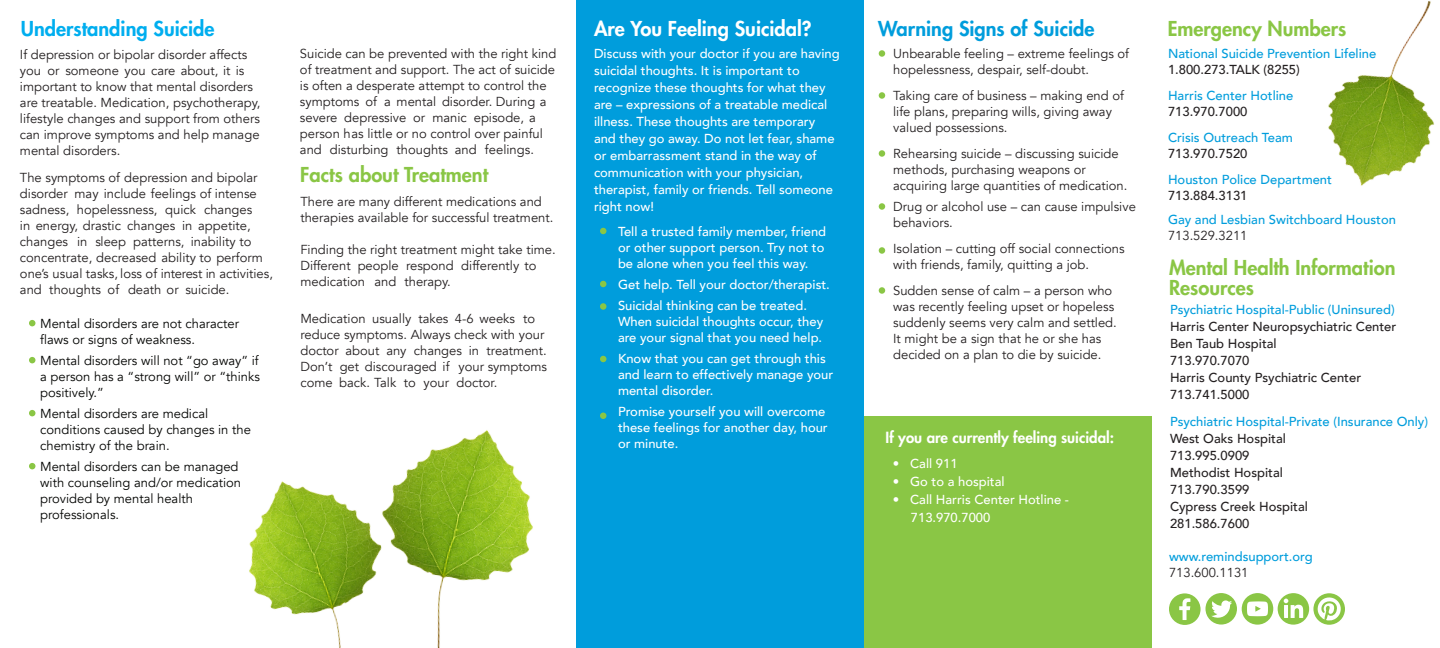
<style>
.page{position:relative;width:1440px;height:648px;background:#fff}
.page>*{position:absolute;margin:0;border:0;box-sizing:border-box;transform-origin:0 0}
.t1{font:800 20px/20px "Futura Std";color:#8ac645}
.t2{font:800 20px "Futura Std";color:#fff}
.t3{font:800 20px "Futura Std";color:#009ddc}
.t4{font:800 20px "Futura Std";color:#00aeef}
.t5{font:800 15px "Futura Std";color:#fff}
.t6{font:13px/16px "Avenir";color:#231f20}
.t7{font:500 13px/17px "Avenir";color:#fff}
.t8{font:13px/16px "Avenir";color:#040503}
.t9{font:500 13px "Avenir";color:#231f20}
.t10{font:500 13px "Avenir";color:#009ddc}
</style>
<div class="page">
<div style="left:576px;top:0;width:288px;height:648px;background:#009ddc"></div>
<div style="left:879px;top:50px;width:6px;height:7px;background:#8ac645;border-radius:50%"></div>
<div style="left:879px;top:92px;width:6px;height:7px;background:#8ac645;border-radius:50%"></div>
<div style="left:879px;top:150px;width:6px;height:7px;background:#8ac645;border-radius:50%"></div>
<div style="left:879px;top:203px;width:6px;height:7px;background:#8ac645;border-radius:50%"></div>
<div style="left:879px;top:247px;width:6px;height:7px;background:#8ac645;border-radius:50%"></div>
<div style="left:879px;top:287px;width:6px;height:7px;background:#8ac645;border-radius:50%"></div>
<svg style="left:29px;top:320px;width:6px;height:6px"></svg>
<svg style="left:29px;top:357px;width:6px;height:6px"></svg>
<svg style="left:29px;top:410px;width:6px;height:6px"></svg>
<svg style="left:29px;top:463px;width:6px;height:6px"></svg>
<svg style="left:600px;top:228px;width:6px;height:6px"></svg>
<svg style="left:600px;top:281px;width:6px;height:6px"></svg>
<div style="left:600px;top:303px;width:6px;height:7px;background:#8ac645;border-radius:50%"></div>
<svg style="left:600px;top:356px;width:6px;height:6px"></svg>
<svg style="left:600px;top:413px;width:6px;height:6px"></svg>
<svg style="left:1169px;top:593px;width:176px;height:32px"></svg>
<div style="left:864px;top:416px;width:288px;height:232px;background:#8ac645"></div>
<img style="left:249px;top:481px;width:82px;height:134px">
<img style="left:1328px;top:1px;width:106px;height:185px">
<img style="left:331px;top:430px;width:202px;height:218px">
<p class="t4" style="left:21px;top:16px;width:195px">Understanding Suicide</p>
<p class="t6" style="left:20px;top:47px;width:242px">If depression or bipolar disorder affects you or someone you care about, it is important to know that mental disorders are treatable. Medication, psychotherapy, lifestyle changes and support from others can improve symptoms and help manage mental disorders.</p>
<p class="t6" style="left:20px;top:170px;width:255px">The symptoms of depression and bipolar disorder may include feelings of intense sadness, hopelessness, quick changes<br>in energy, drastic changes in appetite, changes in sleep patterns, inability to concentrate, decreased ability to perform one’s usual tasks, loss of interest in activities, and thoughts of death or suicide.</p>
<p class="t8" style="left:40px;top:316px;width:200px">Mental disorders are not character flaws or signs of weakness.</p>
<p class="t8" style="left:40px;top:353px;width:221px;text-align:justify">Mental disorders will not “go away” if a person has a “strong will” or “thinks positively.”</p>
<p class="t8" style="left:40px;top:406px;width:212px">Mental disorders are medical conditions caused by changes in the chemistry of the brain.</p>
<p class="t8" style="left:40px;top:459px;width:203px">Mental disorders can be managed with counseling and/or medication provided by mental health professionals.</p>
<p class="t6" style="left:300px;top:46px;width:258px">Suicide can be prevented with the right kind of treatment and support. The act of suicide is often a desperate attempt to control the symptoms of a mental disorder. During a severe depressive or manic episode, a</p>
<p class="t6" style="left:300px;top:126px;width:244px">person has little or no control over painful and disturbing thoughts and feelings.</p>
<p class="t1" style="left:300px;top:165px;width:189px">Facts about Treatment</p>
<p class="t6" style="left:300px;top:194px;width:254px">There are many different medications and therapies available for successful treatment.</p>
<p class="t6" style="left:300px;top:242px;width:257px">Finding the right treatment might take time.<br>Different people respond differently to medication and therapy.</p>
<p class="t6" style="left:300px;top:311px;width:248px">Medication usually takes 4-6 weeks to reduce symptoms. Always check with your doctor about any changes in treatment.<br>Don’t get discouraged if your symptoms come back. Talk to your doctor.</p>
<p class="t2" style="left:594px;top:16px;width:219px">Are You Feeling Suicidal?</p>
<p class="t7" style="left:594px;top:44px;width:247px">Discuss with your doctor if you are having suicidal thoughts. It is important to recognize these thoughts for what they are – expressions of a treatable medical illness. These thoughts are temporary and they go away. Do not let fear, shame or embarrassment stand in the way of communication with your physician, therapist, family or friends. Tell someone right now!</p>
<p class="t7" style="left:618px;top:223px;width:210px;line-height:16px">Tell a trusted family member, friend or other support person. Try not to be alone when you feel this way.</p>
<p class="t7" style="left:618px;top:273px;width:213px;line-height:21px">Get help. Tell your doctor/therapist.<br>Suicidal thinking can be treated.</p>
<p class="t7" style="left:618px;top:313px;width:207px;line-height:16px">When suicidal thoughts occur, they are your signal that you need help.</p>
<p class="t7" style="left:618px;top:350px;width:217px;line-height:16px">Know that you can get through this and learn to effectively manage your mental disorder.</p>
<p class="t7" style="left:618px;top:403px;width:211px;line-height:16px">Promise yourself you will overcome these feelings for another day, hour or minute.</p>
<p class="t3" style="left:878px;top:16px;width:218px">Warning Signs of Suicide</p>
<p class="t6" style="left:893px;top:46px;width:237px">Unbearable feeling – extreme feelings of hopelessness, despair, self-doubt.</p>
<p class="t6" style="left:893px;top:88px;width:232px">Taking care of business – making end of life plans, preparing wills, giving away valued possessions.</p>
<p class="t6" style="left:893px;top:146px;width:236px">Rehearsing suicide – discussing suicide methods, purchasing weapons or acquiring large quantities of medication.</p>
<p class="t6" style="left:893px;top:199px;width:244px">Drug or alcohol use – can cause impulsive behaviors.</p>
<p class="t6" style="left:893px;top:241px;width:233px">Isolation – cutting off social connections with friends, family, quitting a job.</p>
<p class="t6" style="left:893px;top:283px;width:225px">Sudden sense of calm – a person who was recently feeling upset or hopeless suddenly seems very calm and settled.<br>It might be a sign that he or she has decided on a plan to die by suicide.</p>
<p class="t5" style="left:886px;top:428px;width:230px">If you are currently feeling suicidal:</p>
<p class="t7" style="left:893px;top:455px;width:66px">• Call 911</p>
<p class="t7" style="left:893px;top:473px;width:113px">• Go to a hospital</p>
<p class="t7" style="left:893px;top:491px;width:178px">• Call Harris Center Hotline -</p>
<p class="t7" style="left:911px;top:509px;width:81px">713.970.7000</p>
<p class="t1" style="left:1168px;top:18px;width:180px">Emergency Numbers</p>
<p class="t10" style="left:1168px;top:42px;width:210px">National Suicide Prevention Lifeline</p>
<p class="t9" style="left:1168px;top:58px;width:133px">1.800.273.TALK (8255)</p>
<p class="t10" style="left:1168px;top:84px;width:127px">Harris Center Hotline</p>
<p class="t9" style="left:1168px;top:100px;width:81px">713.970.7000</p>
<p class="t10" style="left:1168px;top:126px;width:126px">Crisis Outreach Team</p>
<p class="t9" style="left:1168px;top:142px;width:81px">713.970.7520</p>
<p class="t10" style="left:1168px;top:168px;width:166px">Houston Police Department</p>
<p class="t9" style="left:1168px;top:184px;width:81px">713.884.3131</p>
<p class="t10" style="left:1168px;top:208px;width:230px">Gay and Lesbian Switchboard Houston</p>
<p class="t6" style="left:1168px;top:227px;width:81px">713.529.3211</p>
<p class="t1" style="left:1169px;top:257px;width:228px">Mental Health Information<br>Resources</p>
<p class="t10" style="left:1170px;top:298px;width:226px">Psychiatric Hospital-Public (Uninsured)</p>
<p class="t9" style="left:1170px;top:315px;width:228px">Harris Center Neuropsychiatric Center</p>
<p class="t9" style="left:1170px;top:332px;width:108px">Ben Taub Hospital</p>
<p class="t9" style="left:1170px;top:349px;width:81px">713.970.7070</p>
<p class="t9" style="left:1170px;top:366px;width:193px">Harris County Psychiatric Center</p>
<p class="t9" style="left:1170px;top:383px;width:81px">713.741.5000</p>
<p class="t10" style="left:1170px;top:410px;width:260px">Psychiatric Hospital-Private (Insurance Only)</p>
<p class="t9" style="left:1170px;top:427px;width:117px">West Oaks Hospital</p>
<p class="t9" style="left:1170px;top:444px;width:81px">713.995.0909</p>
<p class="t9" style="left:1170px;top:461px;width:114px">Methodist Hospital</p>
<p class="t9" style="left:1170px;top:478px;width:81px">713.790.3599</p>
<p class="t9" style="left:1170px;top:495px;width:139px">Cypress Creek Hospital</p>
<p class="t9" style="left:1170px;top:512px;width:81px">281.586.7600</p>
<p class="t10" style="left:1169px;top:546px;width:145px">www.remindsupport.org</p>
<p class="t6" style="left:1169px;top:565px;width:81px">713.600.1131</p>
</div>
